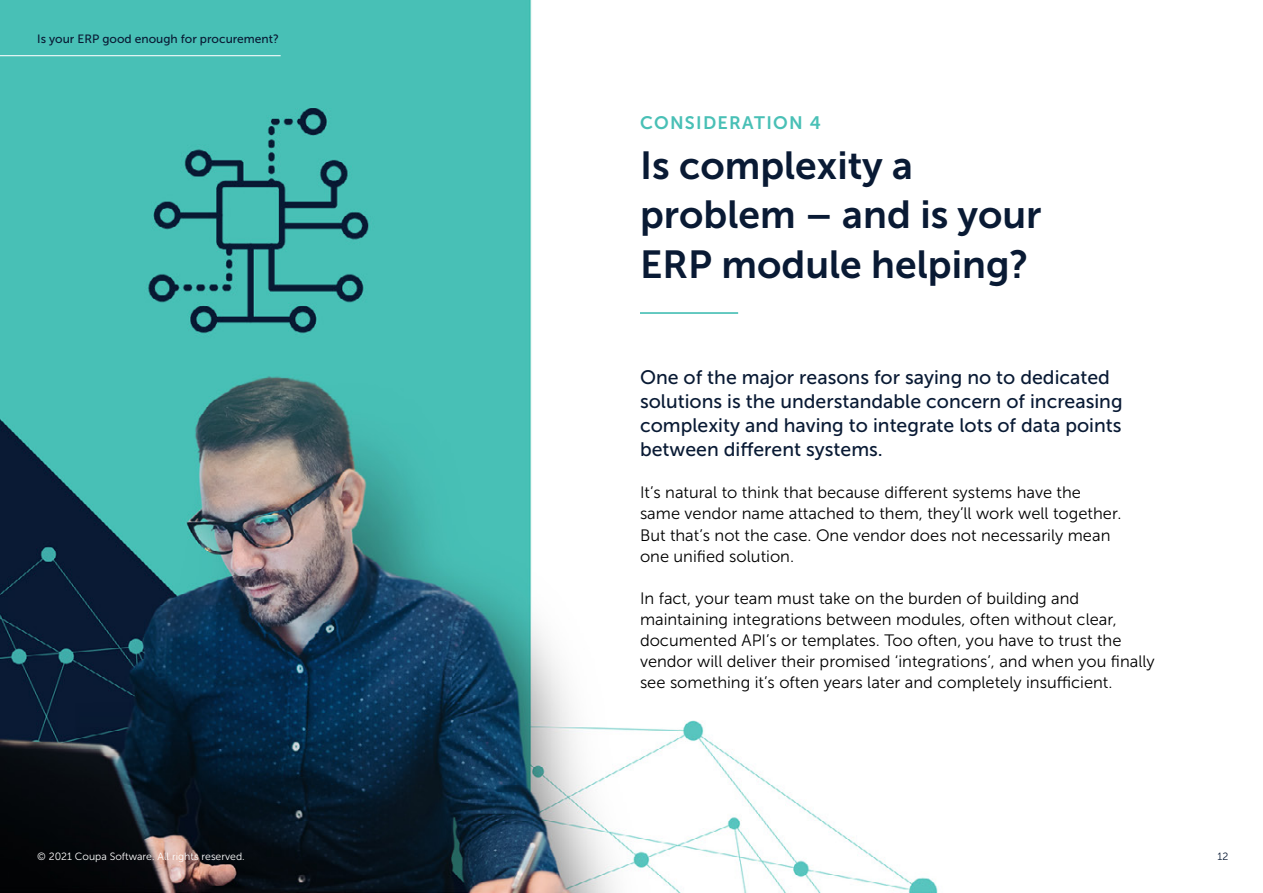
<style>
.page{position:relative;width:1263px;height:893px;background:#fff}
.page>*{position:absolute;margin:0;border:0;box-sizing:border-box;transform-origin:0 0}
.t1{font:39px/49.5px "Museo Sans 700";color:#091a34}
.t2{font:19.5px/24px "Museo Sans 500";color:#091a34}
.t3{font:18px "Museo Sans 700";letter-spacing:.07em;color:#49c0b6}
.t4{font:16.5px/21px "Museo Sans 300";color:#000}
.t5{font:12px "Museo Sans 500";color:#091a34}
.t6{font:10.5px "Museo Sans 300";color:#fff}
.t7{font:10.5px "Museo Sans 300";color:#091a34}
</style>
<div class="page">
<img style="left:0;top:0;width:938px;height:893px">
<hr style="left:640px;top:312px;width:98px;height:2px;background:#49c0b6">
<hr style="left:0;top:55px;width:281px;height:1px;background:#fff">
<p class="t5" style="left:37px;top:32px;width:243px">Is your ERP good enough for procurement?</p>
<p class="t3" style="left:640px;top:113px;width:182px">CONSIDERATION 4</p>
<h1 class="t1" style="left:640px;top:140px;width:403px">Is complexity a problem – and is your<br>ERP module helping?</h1>
<p class="t2" style="left:640px;top:366px;width:484px">One of the major reasons for saying no to dedicated solutions is the understandable concern of increasing complexity and having to integrate lots of data points between different systems.</p>
<p class="t4" style="left:640px;top:482px;width:483px">It’s natural to think that because different systems have the same vendor name attached to them, they’ll work well together.<br>But that’s not the case. One vendor does not necessarily mean one unified solution.</p>
<p class="t4" style="left:640px;top:587px;width:516px">In fact, your team must take on the burden of building and maintaining integrations between modules, often without clear, documented API’s or templates. Too often, you have to trust the vendor will deliver their promised ‘integrations’, and when you finally see something it’s often years later and completely insufficient.</p>
<p class="t6" style="left:37px;top:850px;width:209px">© 2021 Coupa Software. All rights reserved.</p>
<p class="t7" style="left:1217px;top:850px;width:12px">12</p>
</div>
